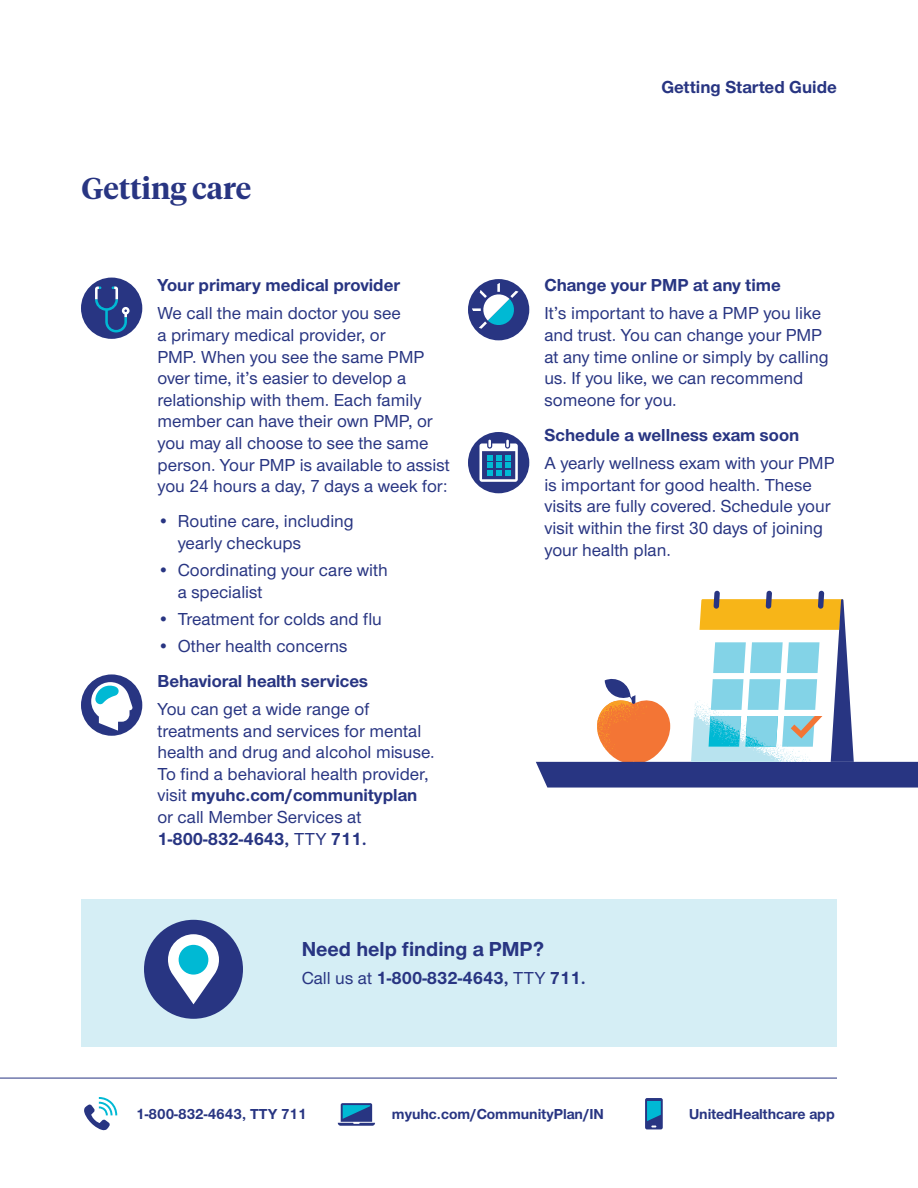
<style>
.page{position:relative;width:918px;height:1188px;background:#fff}
.page>*{position:absolute;margin:0;border:0;box-sizing:border-box;transform-origin:0 0}
.t1{font:600 30px "UHC Serif Headline";color:#283582}
.t2{font:700 21px "UHC Sans";color:#283582}
.t3{font:500 18px/21.6px "UHC Sans";color:#283582}
.t4{font:700 18px "UHC Sans";color:#283582}
.t5{font:700 15px "UHC Sans";color:#283582}
.s1{font-weight:700}
.s2{font-weight:500}
</style>
<div class="page">
<svg style="left:536px;top:591px;width:382px;height:197px"></svg>
<svg style="left:84px;top:1097px;width:33px;height:33px"></svg>
<svg style="left:645px;top:1098px;width:18px;height:31px"></svg>
<hr style="left:0;top:1078px;width:837px;height:1px;background:#283582">
<svg style="left:338px;top:1103px;width:37px;height:23px"></svg>
<div style="left:81px;top:278px;width:61px;height:61px;background:#283582;border-radius:50%"></div>
<svg style="left:95px;top:287px;width:35px;height:45px"></svg>
<div style="left:81px;top:674px;width:61px;height:62px;background:#283582;border-radius:50%"></div>
<svg style="left:91px;top:682px;width:42px;height:49px"></svg>
<div style="left:468px;top:279px;width:61px;height:61px;background:#283582;border-radius:50%"></div>
<svg style="left:472px;top:283px;width:47px;height:46px"></svg>
<div style="left:468px;top:432px;width:61px;height:61px;background:#283582;border-radius:50%"></div>
<svg style="left:479px;top:440px;width:39px;height:42px"></svg>
<div style="left:81px;top:900px;width:756px;height:147px;background:#d5eef5"></div>
<div style="left:144px;top:920px;width:99px;height:99px;background:#283582;border-radius:50%"></div>
<svg style="left:168px;top:934px;width:51px;height:70px"></svg>
<div style="left:179px;top:945px;width:29px;height:30px;background:#00b9d4;border-radius:50%"></div>
<h1 class="t1" style="left:81px;top:168px;width:171px">Getting care</h1>
<p class="t4" style="left:158px;top:273px;width:244px">Your primary medical provider</p>
<p class="t3" style="left:158px;top:302px;width:294px">We call the main doctor you see<br>a primary medical provider, or<br>PMP. When you see the same PMP over time, it’s easier to develop a relationship with them. Each family member can have their own PMP, or you may all choose to see the same person. Your PMP is available to assist you 24 hours a day, 7 days a week for:</p>
<p class="t3" style="left:178px;top:510px;width:178px;text-indent:-20px">• Routine care, including yearly checkups</p>
<p class="t3" style="left:178px;top:558px;width:212px;text-indent:-20px">• Coordinating your care with a specialist</p>
<p class="t3" style="left:158px;top:607px;width:226px">• Treatment for colds and flu</p>
<p class="t3" style="left:158px;top:634px;width:192px">• Other health concerns</p>
<p class="t4" style="left:158px;top:669px;width:212px">Behavioral health services</p>
<p class="t3" style="left:158px;top:697px;width:279px">You can get a wide range of treatments and services for mental health and drug and alcohol misuse.<br>To find a behavioral health provider, visit <span class="s1">myuhc.com/communityplan </span>or call Member Services at<br><span class="s1">1-800-832-4643,</span> TTY <span class="s1">711.</span></p>
<p class="t4" style="left:661px;top:75px;width:177px">Getting Started Guide</p>
<p class="t4" style="left:545px;top:273px;width:238px">Change your PMP at any time</p>
<p class="t3" style="left:545px;top:302px;width:286px">It’s important to have a PMP you like and trust. You can change your PMP at any time online or simply by calling us. If you like, we can recommend someone for you.</p>
<p class="t4" style="left:545px;top:423px;width:256px">Schedule a wellness exam soon</p>
<p class="t3" style="left:545px;top:452px;width:292px">A yearly wellness exam with your PMP is important for good health. These visits are fully covered. Schedule your visit within the first 30 days of joining your health plan.</p>
<p class="t2" style="left:302px;top:935px;width:244px">Need help finding a PMP?</p>
<p class="t4" style="left:302px;top:966px;width:286px"><span class="s2">Call us at</span> 1-800-832-4643, <span class="s2">TTY</span> 711.</p>
<p class="t5" style="left:136px;top:1104px;width:172px">1-800-832-4643, TTY 711</p>
<p class="t5" style="left:392px;top:1104px;width:214px">myuhc.com/CommunityPlan/IN</p>
<p class="t5" style="left:689px;top:1103px;width:147px">UnitedHealthcare app</p>
</div>
